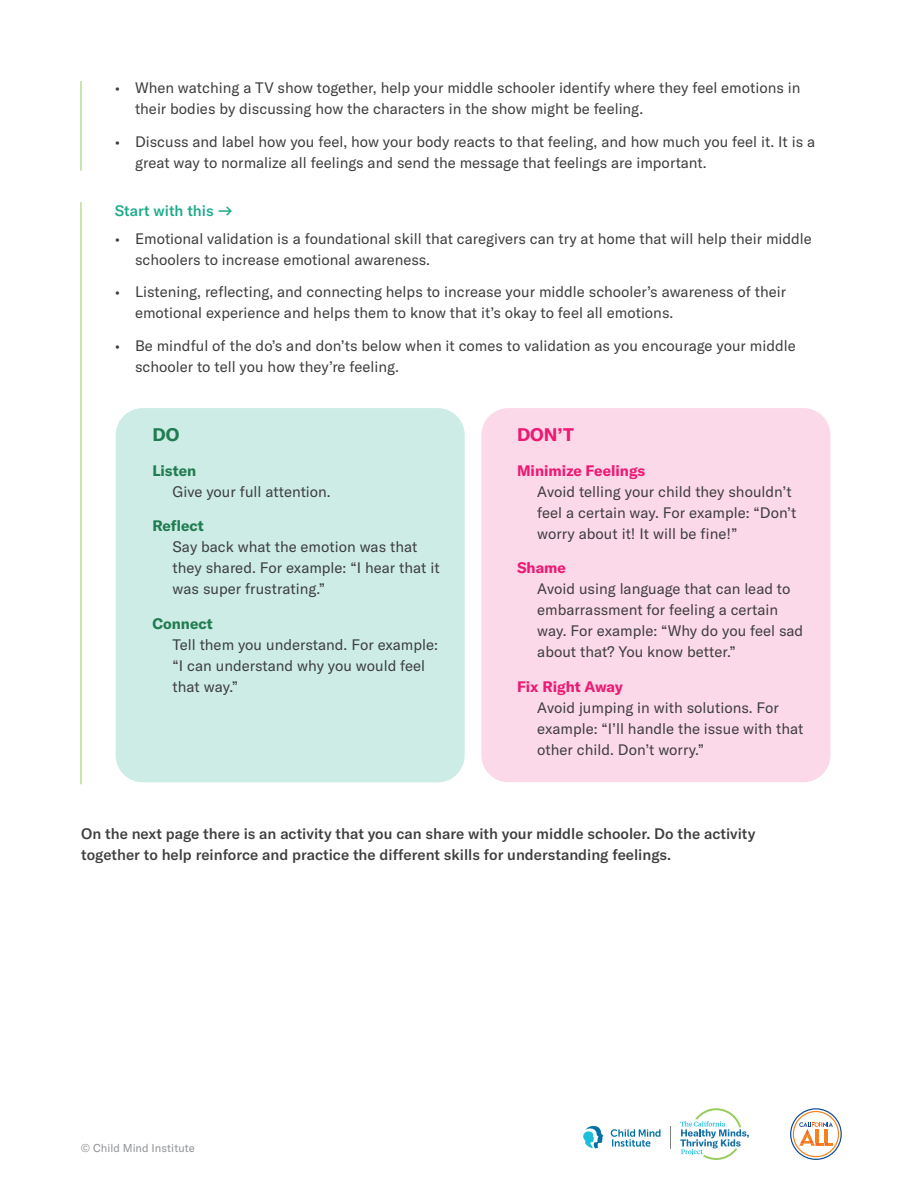
<style>
.page{position:relative;width:918px;height:1188px;background:#fff}
.page>*{position:absolute;margin:0;border:0;box-sizing:border-box;transform-origin:0 0}
.Don_t_Head{font:700 18px "GT America";color:#ed1a75}
.Do_and_Don_t_Head{font:700 18px "GT America";color:#227c51}
.New_Body{font:15px/21px "GT America";color:#3e3e3f}
.Do_and_Don_t{font:15px/21px "GT America";color:#3e3e3f}
.New_Body_2{font:500 15px/21px "GT America";color:#3e3e3f}
.New_Subhed_Start{font:500 15px "GT America";color:#1aaa8a}
.t1{font:11.25px "GT America";letter-spacing:.005em;color:#919396}
.s1{font-weight:700;color:#227c51}
.s2{font-weight:700;color:#ed1a75}
</style>
<div class="page">
<svg style="left:670px;top:1126px;width:1px;height:22px"></svg>
<svg style="left:680px;top:1108px;width:69px;height:52px"></svg>
<svg style="left:611px;top:1129px;width:49px;height:18px"></svg>
<svg style="left:583px;top:1125px;width:21px;height:23px"></svg>
<svg style="left:790px;top:1108px;width:52px;height:52px"></svg>
<hr style="left:81px;top:81px;width:1px;height:90px;background:#98cc5e">
<hr style="left:81px;top:202px;width:1px;height:582px;background:#98cc5e">
<div style="left:116px;top:408px;width:349px;height:374px;background:#ccece5;border-radius:27px"></div>
<div style="left:481px;top:408px;width:349px;height:374px;background:#fcd9e8;border-radius:27px"></div>
<p class="New_Body" style="left:135px;top:77px;width:667px;text-indent:-20px">• When watching a TV show together, help your middle schooler identify where they feel emotions in their bodies by discussing how the characters in the show might be feeling.</p>
<p class="New_Body" style="left:135px;top:131px;width:682px;text-indent:-20px">• Discuss and label how you feel, how your body reacts to that feeling, and how much you feel it. It is a great way to normalize all feelings and send the message that feelings are important.</p>
<p class="New_Subhed_Start" style="left:115px;top:201px;width:120px">Start with this →</p>
<p class="New_Body" style="left:135px;top:228px;width:678px;text-indent:-20px">• Emotional validation is a foundational skill that caregivers can try at home that will help their middle schoolers to increase emotional awareness.</p>
<p class="New_Body" style="left:135px;top:282px;width:653px;text-indent:-20px">• Listening, reflecting, and connecting helps to increase your middle schooler’s awareness of their emotional experience and helps them to know that it’s okay to feel all emotions.</p>
<p class="New_Body" style="left:135px;top:336px;width:662px;text-indent:-20px">• Be mindful of the do’s and don’ts below when it comes to validation as you encourage your middle schooler to tell you how they’re feeling.</p>
<p class="Do_and_Don_t_Head" style="left:152px;top:424px;width:29px">DO</p>
<p class="Do_and_Don_t" style="left:173px;top:460px;width:160px;text-indent:-20px"><span class="s1">Listen<br></span>Give your full attention.</p>
<p class="Do_and_Don_t" style="left:173px;top:515px;width:269px;text-indent:-20px"><span class="s1">Reflect<br></span>Say back what the emotion was that they shared. For example: “I hear that it was super frustrating.”</p>
<p class="Do_and_Don_t" style="left:173px;top:613px;width:267px;text-indent:-20px"><span class="s1">Connect<br></span>Tell them you understand. For example: “I can understand why you would feel that way.”</p>
<p class="Don_t_Head" style="left:517px;top:424px;width:58px">DON’T</p>
<p class="Do_and_Don_t" style="left:537px;top:460px;width:261px;text-indent:-20px"><span class="s2">Minimize Feelings<br></span>Avoid telling your child they shouldn’t feel a certain way. For example: “Don’t worry about it! It will be fine!”</p>
<p class="Do_and_Don_t" style="left:537px;top:557px;width:268px;text-indent:-20px"><span class="s2">Shame<br></span>Avoid using language that can lead to embarrassment for feeling a certain way. For example: “Why do you feel sad about that? You know better.”</p>
<p class="Do_and_Don_t" style="left:537px;top:676px;width:268px;text-indent:-20px"><span class="s2">Fix Right Away<br></span>Avoid jumping in with solutions. For example: “I’ll handle the issue with that other child. Don’t worry.”</p>
<p class="New_Body_2" style="left:81px;top:824px;width:676px">On the next page there is an activity that you can share with your middle schooler. Do the activity together to help reinforce and practice the different skills for understanding feelings.</p>
<p class="t1" style="left:81px;top:1141px;width:115px">© Child Mind Institute</p>
</div>
